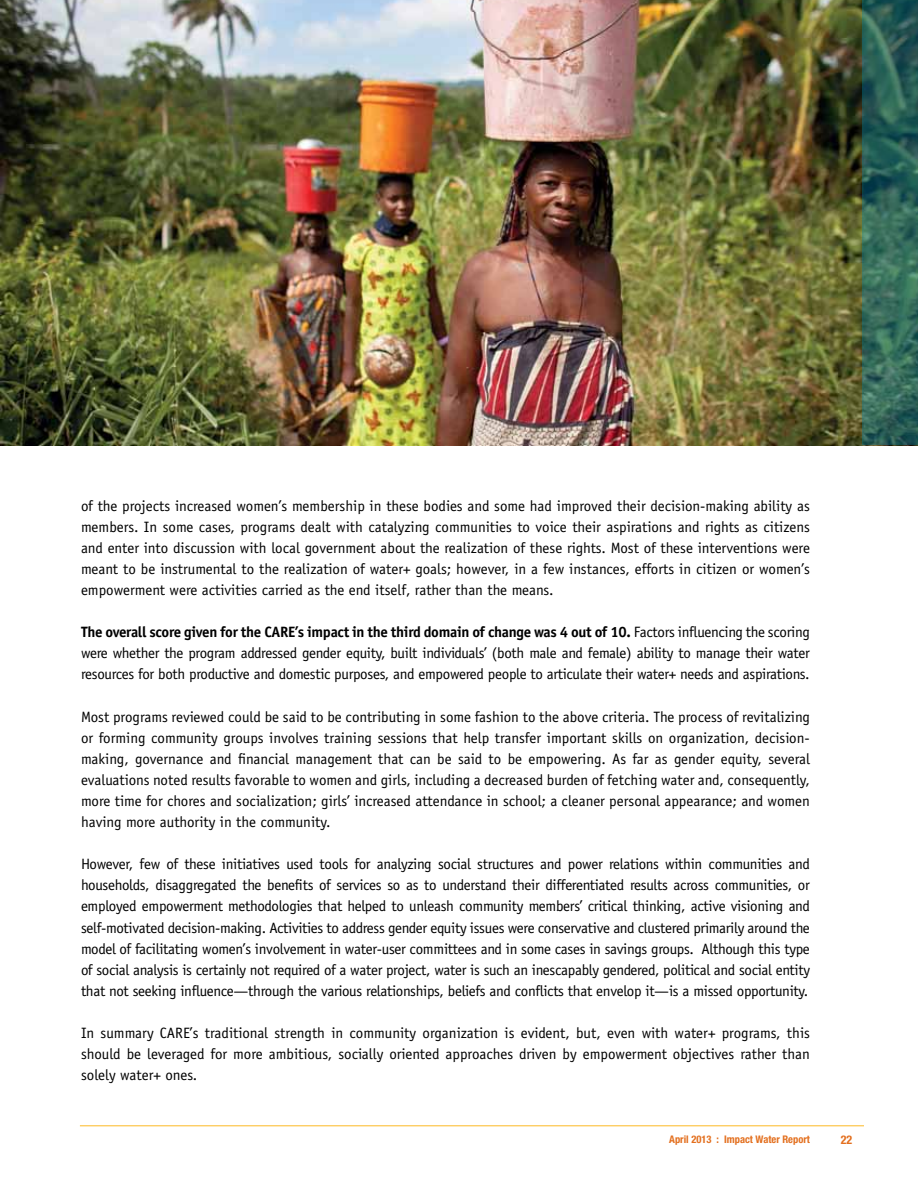
<style>
.page{position:relative;width:918px;height:1188px;background:#fff}
.page>*{position:absolute;margin:0;border:0;box-sizing:border-box;transform-origin:0 0}
.t1{font:15px/21.1px "Officina Sans";letter-spacing:-.02em;color:#000;text-align:justify}
.t2{font:700 condensed 12px "Helvetica Neue";color:#e36f1e}
.t3{font:700 condensed 10.5px "Helvetica Neue";color:#e36f1e}
.s1{font-weight:700}
</style>
<div class="page">
<hr style="left:80px;top:1125px;width:784px;height:1px;background:#fdb924">
<img style="left:0;top:0;width:862px;height:445px">
<svg style="left:862px;top:0;width:56px;height:446px;background:#2f6458"></svg>
<p class="t1" style="left:81px;top:495px;width:731px">of the projects increased women’s membership in these bodies and some had improved their decision-making ability as members. In some cases, programs dealt with catalyzing communities to voice their aspirations and rights as citizens and enter into discussion with local government about the realization of these rights. Most of these interventions were meant to be instrumental to the realization of water+ goals; however, in a few instances, efforts in citizen or women’s empowerment were activities carried as the end itself, rather than the means.</p>
<p class="t1" style="left:81px;top:622px;width:730px"><span class="s1">The overall score given for the CARE’s impact in the third domain of change was 4 out of 10.</span> Factors influencing the scoring were whether the program addressed gender equity, built individuals’ (both male and female) ability to manage their water resources for both productive and domestic purposes, and empowered people to articulate their water+ needs and aspirations.</p>
<p class="t1" style="left:81px;top:706px;width:731px">Most programs reviewed could be said to be contributing in some fashion to the above criteria. The process of revitalizing or forming community groups involves training sessions that help transfer important skills on organization, decision&shy;making, governance and financial management that can be said to be empowering. As far as gender equity, several evaluations noted results favorable to women and girls, including a decreased burden of fetching water and, consequently, more time for chores and socialization; girls’ increased attendance in school; a cleaner personal appearance; and women having more authority in the community.</p>
<p class="t1" style="left:81px;top:854px;width:731px">However, few of these initiatives used tools for analyzing social structures and power relations within communities and households, disaggregated the benefits of services so as to understand their differentiated results across communities, or employed empowerment methodologies that helped to unleash community members’ critical thinking, active visioning and self-motivated decision-making. Activities to address gender equity issues were conservative and clustered primarily around the model of facilitating women’s involvement in water-user committees and in some cases in savings groups. Although this type of social analysis is certainly not required of a water project, water is such an inescapably gendered, political and social entity that not seeking influence—through the various relationships, beliefs and conflicts that envelop it—is a missed opportunity.</p>
<p class="t1" style="left:81px;top:1022px;width:731px">In summary CARE’s traditional strength in community organization is evident, but, even with water+ programs, this should be leveraged for more ambitious, socially oriented approaches driven by empowerment objectives rather than solely water+ ones.</p>
<p class="t3" style="left:669px;top:1133px;width:142px">April 2013 : Impact Water Report</p>
<p class="t2" style="left:841px;top:1132px;width:13px">22</p>
</div>
